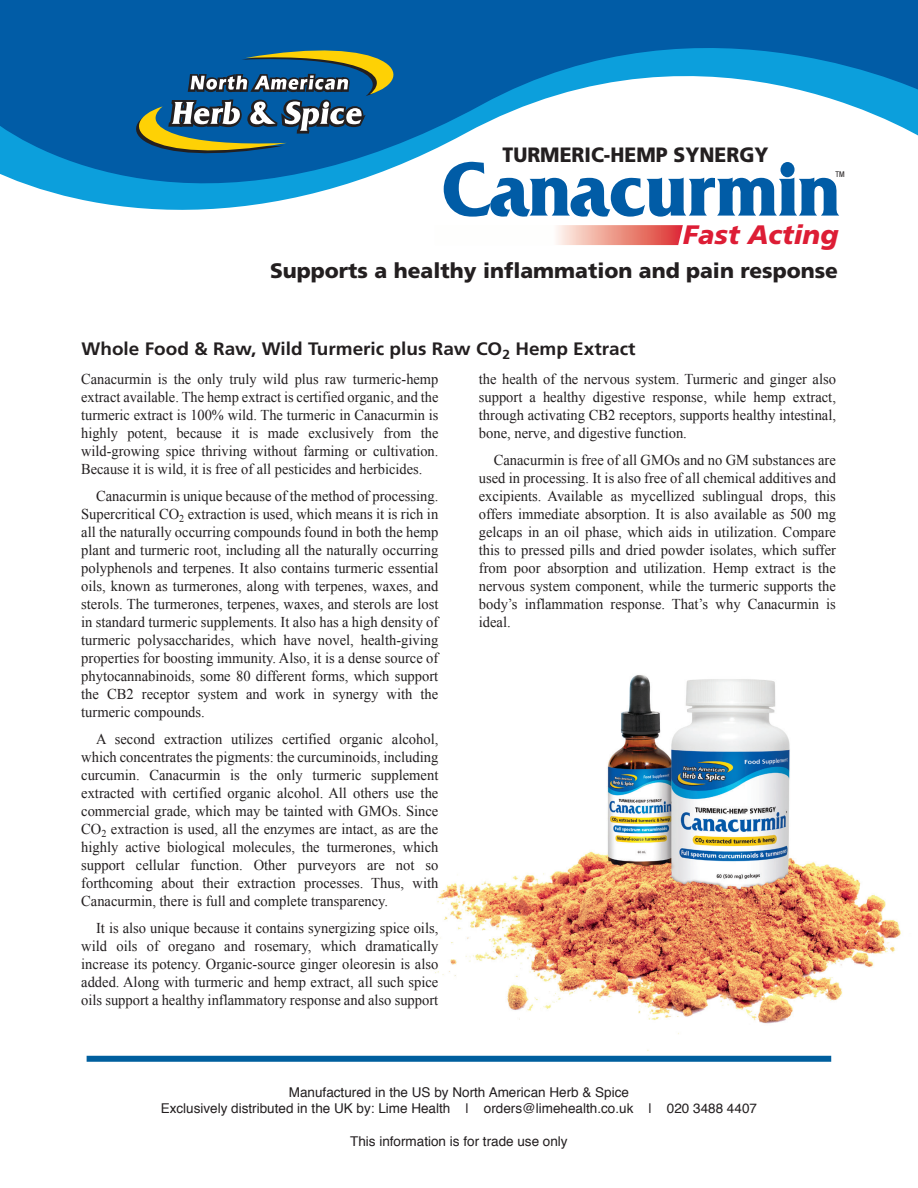
<style>
.page{position:relative;width:918px;height:1188px;background:#fff}
.page>*{position:absolute;margin:0;border:0;box-sizing:border-box;transform-origin:0 0}
.t1{font:700 79.8px "Friz Quadrata";letter-spacing:-.01em;color:#015ca6;scale:.93 1}
.t2{font:italic 900 26.7px "Frutiger";color:#dd1d35}
.t3{font:900 21px "Frutiger";color:#231f20}
.t4{font:900 20.7px "Frutiger";color:#231f20;scale:.94 1}
.t5{font:700 18px "Frutiger";color:#231f20;scale:1.05 1}
.t6{font:15px/18px "Times New Roman";color:#231f20;text-align:justify}
.t7{font:15px/18px "Times New Roman";color:#231f20;text-align:justify;scale:.96 1}
.t8{font:13.5px/16.2px "Helvetica";color:#231f20;text-align:center}
.t9{font:condensed 7.95px "Helvetica Neue";color:#231f20}
</style>
<div class="page">
<img style="left:422px;top:675px;width:479px;height:387px">
<svg style="left:0;top:0;width:918px;height:245px"></svg>
<svg style="left:107px;top:0;width:315px;height:193px"></svg>
<div style="left:87px;top:1056px;width:744px;height:6px;background:#005f9e"></div>
<h3 class="t4" style="left:503px;top:142px;width:284px">TURMERIC-HEMP SYNERGY</h3>
<h1 class="t1" style="left:442px;top:145px;width:430px">Canacurmin</h1>
<p class="t9" style="left:835px;top:170px;width:11px">TM</p>
<h2 class="t2" style="left:683px;top:219px;width:156px">Fast Acting</h2>
<h3 class="t3" style="left:270px;top:257px;width:570px">Supports a healthy inflammation and pain response</h3>
<p class="t5" style="left:81px;top:338px;width:529px">Whole Food &amp; Raw, Wild Turmeric plus Raw CO<sub>2</sub> Hemp Extract</p>
<p class="t7" style="left:81px;top:370px;width:374px">Canacurmin is the only truly wild plus raw turmeric-hemp extract available. The hemp extract is certified organic, and the turmeric extract is 100% wild. The turmeric in Canacurmin is highly potent, because it is made exclusively from the wild-growing spice thriving without farming or cultivation.<br>Because it is wild, it is free of all pesticides and herbicides.</p>
<p class="t6" style="left:81px;top:487px;width:359px;text-indent:15px">Canacurmin is unique because of the method of processing.<br>Supercritical CO<sub>2</sub> extraction is used, which means it is rich in all the naturally occurring compounds found in both the hemp plant and turmeric root, including all the naturally occurring polyphenols and terpenes. It also contains turmeric essential oils, known as turmerones, along with terpenes, waxes, and sterols. The turmerones, terpenes, waxes, and sterols are lost in standard turmeric supplements. It also has a high density of turmeric polysaccharides, which have novel, health-giving properties for boosting immunity. Also, it is a dense source of phytocannabinoids, some 80 different forms, which support the CB2 receptor system and work in synergy with the turmeric compounds.</p>
<p class="t6" style="left:81px;top:730px;width:359px;text-indent:15px">A second extraction utilizes certified organic alcohol, which concentrates the pigments: the curcuminoids, including curcumin. Canacurmin is the only turmeric supplement extracted with certified organic alcohol. All others use the commercial grade, which may be tainted with GMOs. Since CO<sub>2</sub> extraction is used, all the enzymes are intact, as are the highly active biological molecules, the turmerones, which support cellular function. Other purveyors are not so forthcoming about their extraction processes. Thus, with Canacurmin, there is full and complete transparency.</p>
<p class="t6" style="left:81px;top:919px;width:359px;text-indent:15px">It is also unique because it contains synergizing spice oils, wild oils of oregano and rosemary, which dramatically increase its potency. Organic-source ginger oleoresin is also added. Along with turmeric and hemp extract, all such spice oils support a healthy inflammatory response and also support</p>
<p class="t6" style="left:479px;top:370px;width:359px">the health of the nervous system. Turmeric and ginger also support a healthy digestive response, while hemp extract, through activating CB2 receptors, supports healthy intestinal, bone, nerve, and digestive function.</p>
<p class="t6" style="left:479px;top:451px;width:359px;text-indent:15px">Canacurmin is free of all GMOs and no GM substances are used in processing. It is also free of all chemical additives and excipients. Available as mycellized sublingual drops, this offers immediate absorption. It is also available as 500 mg gelcaps in an oil phase, which aids in utilization. Compare this to pressed pills and dried powder isolates, which suffer from poor absorption and utilization. Hemp extract is the nervous system component, while the turmeric supports the body’s inflammation response. That’s why Canacurmin is ideal.</p>
<p class="t8" style="left:161px;top:1085px;width:598px">Manufactured in the US by North American Herb &amp; Spice<br>Exclusively distributed in the UK by: Lime Health | orders@limehealth.co.uk | 020 3488 4407</p>
<p class="t8" style="left:350px;top:1133px;width:219px">This information is for trade use only</p>
</div>
